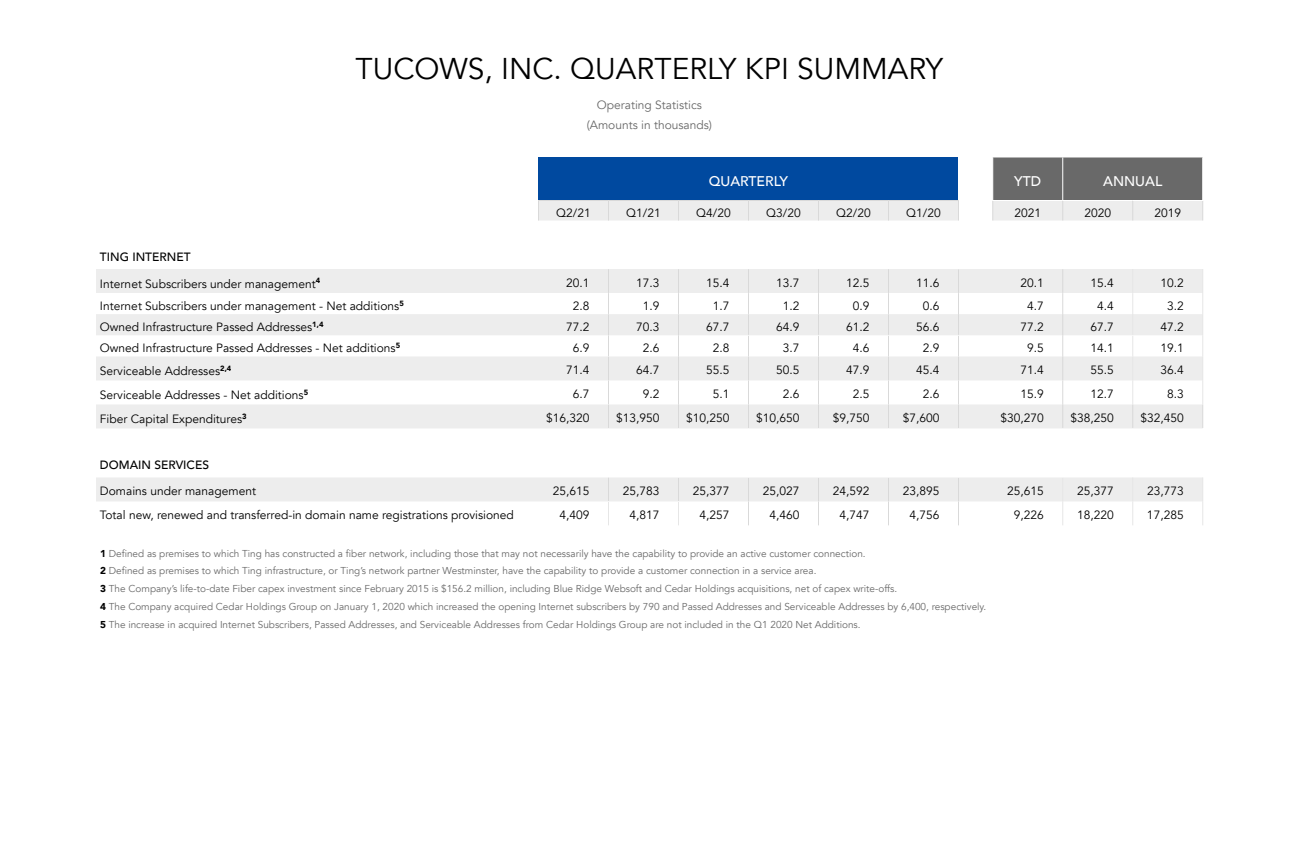
<style>
.page{position:relative;width:1300px;height:850px;background:#fff}
.page>*{position:absolute;margin:0;border:0;box-sizing:border-box;transform-origin:0 0}
.t1{font:30px "Avenir";color:#000}
.t2{font:500 14px "Avenir";color:#fff}
.t3{font:12px "Avenir";color:#000}
.t4{font:12px/20px "Avenir";color:#696969;text-align:center}
.t5{font:500 12px "Avenir";color:#000}
.t6{font:10px/17.9px "Avenir";color:#696969}
.s1{font-weight:900;color:#000}
</style>
<div class="page">
<div style="left:538px;top:158px;width:420px;height:42px;background:#00499f"></div>
<svg style="left:96px;top:201px;width:1107px;height:300px"></svg>
<hr style="left:538px;top:200px;width:70px;height:1px;background:#d9d9d9">
<svg style="left:538px;top:201px;width:1px;height:19px"></svg>
<hr style="left:608px;top:200px;width:70px;height:1px;background:#d9d9d9">
<svg style="left:608px;top:201px;width:1px;height:19px"></svg>
<hr style="left:678px;top:200px;width:70px;height:1px;background:#d9d9d9">
<svg style="left:678px;top:201px;width:1px;height:19px"></svg>
<hr style="left:748px;top:200px;width:70px;height:1px;background:#d9d9d9">
<svg style="left:748px;top:201px;width:1px;height:19px"></svg>
<hr style="left:818px;top:200px;width:70px;height:1px;background:#d9d9d9">
<svg style="left:818px;top:201px;width:1px;height:19px"></svg>
<hr style="left:888px;top:200px;width:71px;height:1px;background:#d9d9d9">
<svg style="left:888px;top:201px;width:1px;height:19px"></svg>
<svg style="left:958px;top:201px;width:1px;height:19px"></svg>
<svg style="left:992px;top:158px;width:211px;height:62px;background:#929292"></svg>
<svg style="left:748px;top:478px;width:1px;height:47px"></svg>
<svg style="left:818px;top:478px;width:1px;height:47px"></svg>
<svg style="left:888px;top:478px;width:1px;height:47px"></svg>
<svg style="left:958px;top:478px;width:1px;height:47px"></svg>
<svg style="left:1132px;top:477px;width:1px;height:48px"></svg>
<svg style="left:1202px;top:477px;width:1px;height:48px"></svg>
<hr style="left:992px;top:158px;width:1px;height:42px;background:#fff">
<hr style="left:1063px;top:158px;width:1px;height:42px;background:#fff">
<hr style="left:992px;top:200px;width:71px;height:1px;background:#fff">
<hr style="left:1063px;top:200px;width:70px;height:1px;background:#fff">
<hr style="left:1133px;top:200px;width:70px;height:1px;background:#fff">
<hr style="left:1202px;top:158px;width:1px;height:42px;background:#fff">
<svg style="left:748px;top:269px;width:1px;height:159px"></svg>
<svg style="left:818px;top:269px;width:1px;height:159px"></svg>
<svg style="left:888px;top:269px;width:1px;height:159px"></svg>
<svg style="left:958px;top:270px;width:1px;height:158px"></svg>
<svg style="left:1132px;top:269px;width:1px;height:159px"></svg>
<svg style="left:1202px;top:269px;width:1px;height:159px"></svg>
<svg style="left:608px;top:269px;width:1px;height:159px"></svg>
<svg style="left:678px;top:269px;width:1px;height:159px"></svg>
<svg style="left:1062px;top:269px;width:1px;height:159px"></svg>
<svg style="left:608px;top:478px;width:1px;height:47px"></svg>
<svg style="left:678px;top:478px;width:1px;height:47px"></svg>
<svg style="left:1062px;top:478px;width:1px;height:47px"></svg>
<h1 class="t1" style="left:356px;top:50px;width:589px">TUCOWS, INC. QUARTERLY KPI SUMMARY</h1>
<p class="t4" style="left:587px;top:95px;width:127px">Operating Statistics (Amounts in thousands)</p>
<h2 class="t2" style="left:709px;top:169px;width:81px">QUARTERLY</h2>
<h2 class="t2" style="left:1014px;top:169px;width:28px">YTD</h2>
<h2 class="t2" style="left:1103px;top:169px;width:61px">ANNUAL</h2>
<p class="t3" style="left:556px;top:205px;width:36px">Q2/21</p>
<p class="t3" style="left:626px;top:205px;width:36px">Q1/21</p>
<p class="t3" style="left:696px;top:205px;width:36px">Q4/20</p>
<p class="t3" style="left:766px;top:205px;width:36px">Q3/20</p>
<p class="t3" style="left:836px;top:205px;width:36px">Q2/20</p>
<p class="t3" style="left:906px;top:205px;width:36px">Q1/20</p>
<p class="t3" style="left:1014px;top:205px;width:28px">2021</p>
<p class="t3" style="left:1084px;top:205px;width:28px">2020</p>
<p class="t3" style="left:1154px;top:205px;width:28px">2019</p>
<p class="t5" style="left:100px;top:246px;width:92px">TING INTERNET</p>
<p class="t3" style="left:100px;top:276px;width:222px">Internet Subscribers under management<sup>4</sup></p>
<p class="t3" style="left:566px;top:276px;width:25px">20.1</p>
<p class="t3" style="left:636px;top:276px;width:25px">17.3</p>
<p class="t3" style="left:706px;top:276px;width:25px">15.4</p>
<p class="t3" style="left:776px;top:276px;width:25px">13.7</p>
<p class="t3" style="left:846px;top:276px;width:25px">12.5</p>
<p class="t3" style="left:916px;top:276px;width:25px">11.6</p>
<p class="t3" style="left:1020px;top:276px;width:25px">20.1</p>
<p class="t3" style="left:1090px;top:276px;width:25px">15.4</p>
<p class="t3" style="left:1160px;top:276px;width:25px">10.2</p>
<p class="t3" style="left:100px;top:299px;width:305px">Internet Subscribers under management - Net additions<sup>5</sup></p>
<p class="t3" style="left:573px;top:298px;width:18px">2.8</p>
<p class="t3" style="left:643px;top:298px;width:18px">1.9</p>
<p class="t3" style="left:713px;top:298px;width:18px">1.7</p>
<p class="t3" style="left:783px;top:298px;width:18px">1.2</p>
<p class="t3" style="left:853px;top:298px;width:18px">0.9</p>
<p class="t3" style="left:923px;top:298px;width:18px">0.6</p>
<p class="t3" style="left:1027px;top:298px;width:18px">4.7</p>
<p class="t3" style="left:1097px;top:298px;width:18px">4.4</p>
<p class="t3" style="left:1167px;top:298px;width:18px">3.2</p>
<p class="t3" style="left:100px;top:320px;width:225px">Owned Infrastructure Passed Addresses<sup>1,4</sup></p>
<p class="t3" style="left:566px;top:319px;width:25px">77.2</p>
<p class="t3" style="left:636px;top:319px;width:25px">70.3</p>
<p class="t3" style="left:706px;top:319px;width:25px">67.7</p>
<p class="t3" style="left:776px;top:319px;width:25px">64.9</p>
<p class="t3" style="left:846px;top:319px;width:25px">61.2</p>
<p class="t3" style="left:916px;top:319px;width:25px">56.6</p>
<p class="t3" style="left:1020px;top:319px;width:25px">77.2</p>
<p class="t3" style="left:1090px;top:319px;width:25px">67.7</p>
<p class="t3" style="left:1160px;top:319px;width:25px">47.2</p>
<p class="t3" style="left:100px;top:341px;width:302px">Owned Infrastructure Passed Addresses - Net additions<sup>5</sup></p>
<p class="t3" style="left:573px;top:341px;width:18px">6.9</p>
<p class="t3" style="left:643px;top:341px;width:18px">2.6</p>
<p class="t3" style="left:713px;top:341px;width:18px">2.8</p>
<p class="t3" style="left:783px;top:341px;width:18px">3.7</p>
<p class="t3" style="left:853px;top:341px;width:18px">4.6</p>
<p class="t3" style="left:923px;top:341px;width:18px">2.9</p>
<p class="t3" style="left:1027px;top:341px;width:18px">9.5</p>
<p class="t3" style="left:1090px;top:341px;width:25px">14.1</p>
<p class="t3" style="left:1160px;top:341px;width:25px">19.1</p>
<p class="t3" style="left:100px;top:364px;width:133px">Serviceable Addresses<sup>2,4</sup></p>
<p class="t3" style="left:566px;top:363px;width:25px">71.4</p>
<p class="t3" style="left:636px;top:363px;width:25px">64.7</p>
<p class="t3" style="left:706px;top:363px;width:25px">55.5</p>
<p class="t3" style="left:776px;top:363px;width:25px">50.5</p>
<p class="t3" style="left:846px;top:363px;width:25px">47.9</p>
<p class="t3" style="left:916px;top:363px;width:25px">45.4</p>
<p class="t3" style="left:1020px;top:363px;width:25px">71.4</p>
<p class="t3" style="left:1090px;top:363px;width:25px">55.5</p>
<p class="t3" style="left:1160px;top:363px;width:25px">36.4</p>
<p class="t3" style="left:100px;top:388px;width:210px">Serviceable Addresses - Net additions<sup>5</sup></p>
<p class="t3" style="left:573px;top:387px;width:18px">6.7</p>
<p class="t3" style="left:643px;top:387px;width:18px">9.2</p>
<p class="t3" style="left:713px;top:387px;width:18px">5.1</p>
<p class="t3" style="left:783px;top:387px;width:18px">2.6</p>
<p class="t3" style="left:853px;top:387px;width:18px">2.5</p>
<p class="t3" style="left:923px;top:387px;width:18px">2.6</p>
<p class="t3" style="left:1020px;top:387px;width:25px">15.9</p>
<p class="t3" style="left:1090px;top:387px;width:25px">12.7</p>
<p class="t3" style="left:1167px;top:387px;width:18px">8.3</p>
<p class="t3" style="left:100px;top:412px;width:148px">Fiber Capital Expenditures<sup>3</sup></p>
<p class="t3" style="left:546px;top:411px;width:45px">$16,320</p>
<p class="t3" style="left:616px;top:411px;width:45px">$13,950</p>
<p class="t3" style="left:686px;top:411px;width:45px">$10,250</p>
<p class="t3" style="left:756px;top:411px;width:45px">$10,650</p>
<p class="t3" style="left:833px;top:411px;width:38px">$9,750</p>
<p class="t3" style="left:903px;top:411px;width:38px">$7,600</p>
<p class="t3" style="left:1000px;top:411px;width:45px">$30,270</p>
<p class="t3" style="left:1070px;top:411px;width:45px">$38,250</p>
<p class="t3" style="left:1140px;top:411px;width:45px">$32,450</p>
<p class="t5" style="left:100px;top:454px;width:111px">DOMAIN SERVICES</p>
<p class="t3" style="left:100px;top:484px;width:158px">Domains under management</p>
<p class="t3" style="left:553px;top:484px;width:38px">25,615</p>
<p class="t3" style="left:623px;top:484px;width:38px">25,783</p>
<p class="t3" style="left:693px;top:484px;width:38px">25,377</p>
<p class="t3" style="left:763px;top:484px;width:38px">25,027</p>
<p class="t3" style="left:833px;top:484px;width:38px">24,592</p>
<p class="t3" style="left:903px;top:484px;width:38px">23,895</p>
<p class="t3" style="left:1007px;top:484px;width:38px">25,615</p>
<p class="t3" style="left:1077px;top:484px;width:38px">25,377</p>
<p class="t3" style="left:1147px;top:484px;width:38px">23,773</p>
<p class="t3" style="left:100px;top:508px;width:415px">Total new, renewed and transferred-in domain name registrations provisioned</p>
<p class="t3" style="left:559px;top:508px;width:32px">4,409</p>
<p class="t3" style="left:629px;top:508px;width:32px">4,817</p>
<p class="t3" style="left:699px;top:508px;width:32px">4,257</p>
<p class="t3" style="left:769px;top:508px;width:32px">4,460</p>
<p class="t3" style="left:839px;top:508px;width:32px">4,747</p>
<p class="t3" style="left:909px;top:508px;width:32px">4,756</p>
<p class="t3" style="left:1014px;top:508px;width:32px">9,226</p>
<p class="t3" style="left:1077px;top:508px;width:38px">18,220</p>
<p class="t3" style="left:1147px;top:508px;width:38px">17,285</p>
<p class="t6" style="left:100px;top:545px;width:888px"><span class="s1">1</span> Defined as premises to which Ting has constructed a fiber network, including those that may not necessarily have the capability to provide an active customer connection.<br><span class="s1">2</span> Defined as premises to which Ting infrastructure, or Ting’s network partner Westminster, have the capability to provide a customer connection in a service area.<br><span class="s1">3</span> The Company’s life-to-date Fiber capex investment since February 2015 is $156.2 million, including Blue Ridge Websoft and Cedar Holdings acquisitions, net of capex write-offs.<br><span class="s1">4</span> The Company acquired Cedar Holdings Group on January 1, 2020 which increased the opening Internet subscribers by 790 and Passed Addresses and Serviceable Addresses by 6,400, respectively.<br><span class="s1">5</span> The increase in acquired Internet Subscribers, Passed Addresses, and Serviceable Addresses from Cedar Holdings Group are not included in the Q1 2020 Net Additions.</p>
</div>
